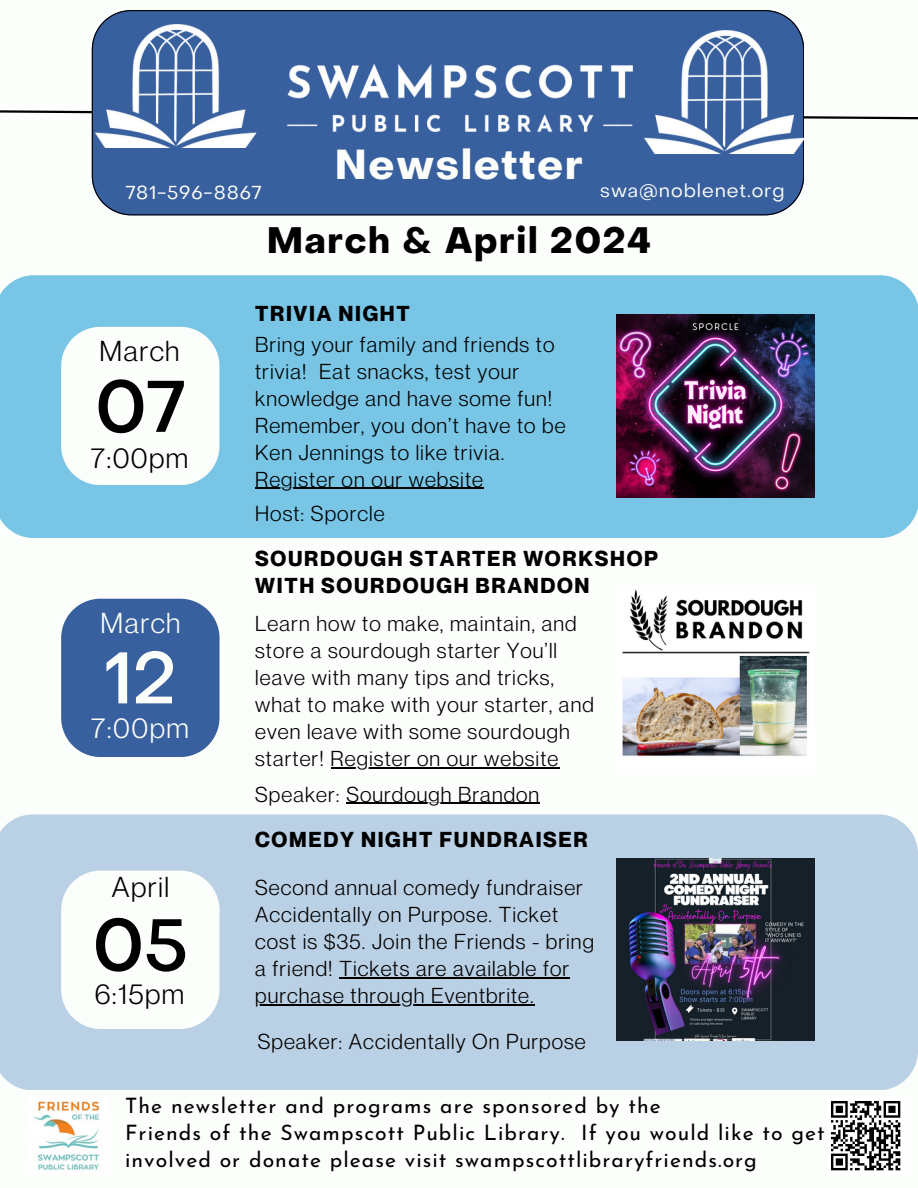
<style>
.page{position:relative;width:918px;height:1188px;background:#fbfefb}
.page>*{position:absolute;margin:0;border:0;box-sizing:border-box;transform-origin:0 0}
.t1{font:500 72px "Object Sans";color:#000}
.t2{font:500 72px "Object Sans";color:#fbfefb}
.t3{font:700 41.1px "Object Sans";letter-spacing:.05em;color:#fbfefb}
.t4{font:700 36.15px "Object Sans";letter-spacing:.05em;color:#000}
.t5{font:28.2px "Neue Montreal";letter-spacing:.05em;color:#000}
.t6{font:28.2px "Neue Montreal";letter-spacing:.05em;color:#fbfefb}
.t7{font:21.15px/27px "Neue Montreal";letter-spacing:.05em;color:#000}
.t8{font:21.15px/27px "Josefin Sans";letter-spacing:.05em;color:#000}
.t9{font:700 21.15px/27px "Neue Montreal";letter-spacing:.08em;color:#000}
.t10{font:18.6px "Object Sans";letter-spacing:.05em;color:#fbfefb}
</style>
<div class="page">
<div style="left:0;top:275px;width:918px;height:263px;background:#78c5e5"></div>
<img style="left:617px;top:315px;width:198px;height:182px">
<svg style="left:61px;top:327px;width:159px;height:158px"></svg>
<img style="left:622px;top:589px;width:188px;height:167px">
<div style="left:0;top:814px;width:918px;height:276px;background:#bad0e4"></div>
<img style="left:617px;top:859px;width:198px;height:182px">
<div style="left:61px;top:599px;width:159px;height:158px;background:#385f9e"></div>
<svg style="left:61px;top:871px;width:159px;height:158px"></svg>
<svg style="left:0;top:109px;width:918px;height:12px"></svg>
<div style="left:92px;top:10px;width:712px;height:205px;background:#385f9e"></div>
<img style="left:96px;top:25px;width:536px;height:122px">
<img style="left:33px;top:1101px;width:67px;height:69px">
<hr style="left:255px;top:488px;width:229px;height:1px;background:#000">
<hr style="left:346px;top:803px;width:194px;height:1px;background:#000">
<hr style="left:339px;top:977px;width:231px;height:1px;background:#000">
<hr style="left:255px;top:1004px;width:280px;height:1px;background:#000">
<hr style="left:331px;top:767px;width:229px;height:1px;background:#000">
<div style="left:826px;top:1096px;width:79px;height:79px;background:#fff"></div>
<svg style="left:831px;top:1101px;width:70px;height:70px"></svg>
<img style="left:644px;top:31px;width:165px;height:122px">
<h5 class="t3" style="left:335px;top:148px;width:249px">Newsletter</h5>
<p class="t10" style="left:126px;top:185px;width:137px">781-596-8867</p>
<p class="t10" style="left:600px;top:183px;width:186px">swa@noblenet.org</p>
<h5 class="t4" style="left:267px;top:227px;width:385px">March &amp; April 2024</h5>
<p class="t5" style="left:100px;top:333px;width:81px">March</p>
<p class="t1" style="left:95px;top:379px;width:92px">07</p>
<p class="t5" style="left:91px;top:440px;width:99px">7:00pm</p>
<h5 class="t6" style="left:101px;top:605px;width:81px">March</h5>
<h5 class="t2" style="left:105px;top:650px;width:73px">12</h5>
<p class="t6" style="left:91px;top:710px;width:99px">7:00pm</p>
<p class="t5" style="left:112px;top:870px;width:59px">April</p>
<h3 class="t1" style="left:92px;top:917px;width:97px">05</h3>
<h3 class="t5" style="left:95px;top:977px;width:91px">6:15pm</h3>
<p class="t9" style="left:255px;top:299px;width:156px">TRIVIA NIGHT</p>
<p class="t7" style="left:255px;top:330px;width:312px">Bring your family and friends to trivia! Eat snacks, test your knowledge and have some fun!<br>Remember, you don’t have to be<br>Ken Jennings to like trivia.</p>
<h3 class="t7" style="left:255px;top:465px;width:229px">Register on our website</h3>
<h2 class="t7" style="left:255px;top:500px;width:131px">Host: Sporcle</h2>
<h3 class="t9" style="left:255px;top:545px;width:404px">SOURDOUGH STARTER WORKSHOP<br>WITH SOURDOUGH BRANDON</h3>
<h3 class="t7" style="left:255px;top:610px;width:340px">Learn how to make, maintain, and store a sourdough starter You’ll leave with many tips and tricks, what to make with your starter, and even leave with some sourdough starter! Register on our website</h3>
<h4 class="t7" style="left:255px;top:780px;width:286px">Speaker: Sourdough Brandon</h4>
<h4 class="t9" style="left:255px;top:826px;width:334px">COMEDY NIGHT FUNDRAISER</h4>
<h4 class="t7" style="left:255px;top:874px;width:340px">Second annual comedy fundraiser Accidentally on Purpose. Ticket cost is $35. Join the Friends - bring a friend! Tickets are available for</h4>
<p class="t7" style="left:255px;top:982px;width:280px">purchase through Eventbrite.</p>
<h5 class="t7" style="left:258px;top:1028px;width:330px">Speaker: Accidentally On Purpose</h5>
<h5 class="t8" style="left:125px;top:1094px;width:701px">The newsletter and programs are sponsored by the<br>Friends of the Swampscott Public Library. If you would like to get involved or donate please visit swampscottlibraryfriends.org</h5>
</div>
